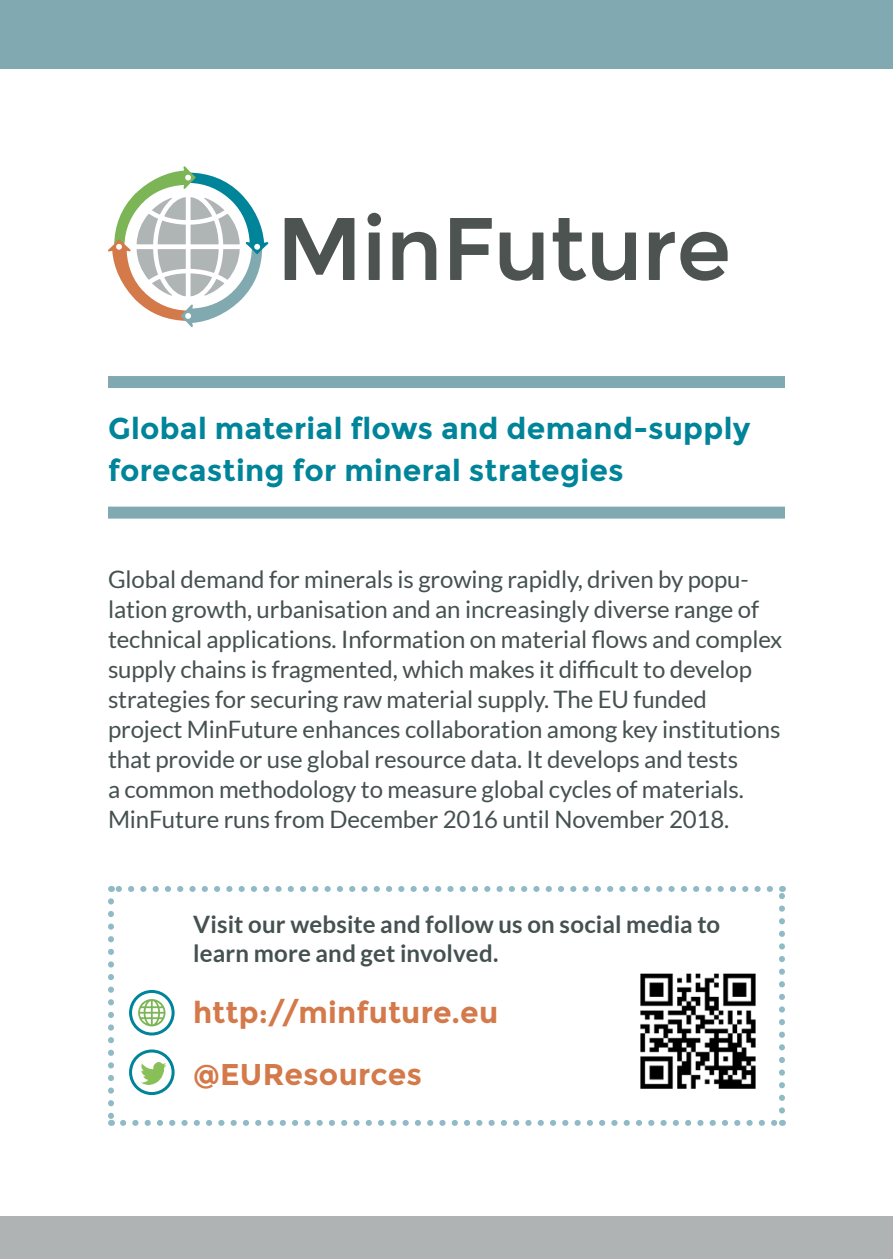
<style>
.page{position:relative;width:893px;height:1259px;background:#fff}
.page>*{position:absolute;margin:0;border:0;box-sizing:border-box;transform-origin:0 0}
.t1{font:700 30px/42px "Montserrat";letter-spacing:.01em;color:#00849a}
.t2{font:700 30px "Montserrat";letter-spacing:.005em;color:#d4794a}
.t3{font:24px/30px "Lato";letter-spacing:-.005em;color:#455150}
.t4{font:700 24px/28.8px "Lato";letter-spacing:.005em;color:#455150}
</style>
<div class="page">
<svg style="left:123px;top:1120px;width:653px;height:6px"></svg>
<svg style="left:108px;top:901px;width:6px;height:225px"></svg>
<svg style="left:779px;top:886px;width:6px;height:224px"></svg>
<svg style="left:111px;top:886px;width:659px;height:6px"></svg>
<div style="left:108px;top:376px;width:677px;height:12px;background:#81a9b1"></div>
<div style="left:108px;top:506px;width:677px;height:12px;background:#81a9b1"></div>
<svg style="left:131px;top:991px;width:42px;height:43px"></svg>
<div style="left:129px;top:990px;width:46px;height:45px;border:3px solid #00849a;border-radius:50%"></div>
<svg style="left:138px;top:999px;width:27px;height:27px"></svg>
<svg style="left:131px;top:1051px;width:42px;height:42px"></svg>
<div style="left:129px;top:1049px;width:46px;height:46px;border:3px solid #00849a;border-radius:50%"></div>
<img style="left:640px;top:973px;width:116px;height:116px">
<div style="left:0;top:1216px;width:893px;height:43px;background:#afb3b4"></div>
<div style="left:0;top:0;width:893px;height:68px;background:#81a9b1"></div>
<svg style="left:285px;top:218px;width:69px;height:62px"></svg>
<svg style="left:367px;top:213px;width:14px;height:13px"></svg>
<div style="left:369px;top:232px;width:11px;height:48px;background:#4c5351"></div>
<svg style="left:393px;top:232px;width:43px;height:48px"></svg>
<svg style="left:450px;top:218px;width:42px;height:62px"></svg>
<svg style="left:500px;top:232px;width:43px;height:49px"></svg>
<svg style="left:553px;top:218px;width:33px;height:63px"></svg>
<svg style="left:592px;top:232px;width:44px;height:49px"></svg>
<svg style="left:649px;top:232px;width:79px;height:49px"></svg>
<svg style="left:108px;top:166px;width:160px;height:161px"></svg>
<img style="left:140px;top:1062px;width:26px;height:22px">
<p class="t1" style="left:108px;top:407px;width:644px">Global material flows and demand-supply forecasting for mineral strategies</p>
<p class="t3" style="left:108px;top:564px;width:676px">Global demand for minerals is growing rapidly, driven by popu&shy;lation growth, urbanisation and an increasingly diverse range of technical applications. Information on material flows and complex supply chains is fragmented, which makes it difficult to develop strategies for securing raw material supply. The EU funded project MinFuture enhances collaboration among key institutions that provide or use global resource data. It develops and tests<br>a common methodology to measure global cycles of materials.<br>MinFuture runs from December 2016 until November 2018.</p>
<p class="t4" style="left:193px;top:909px;width:529px">Visit our website and follow us on social media to learn more and get involved.</p>
<p class="t2" style="left:193px;top:995px;width:307px">http://minfuture.eu</p>
<p class="t2" style="left:193px;top:1056px;width:231px">@EUResources</p>
</div>
